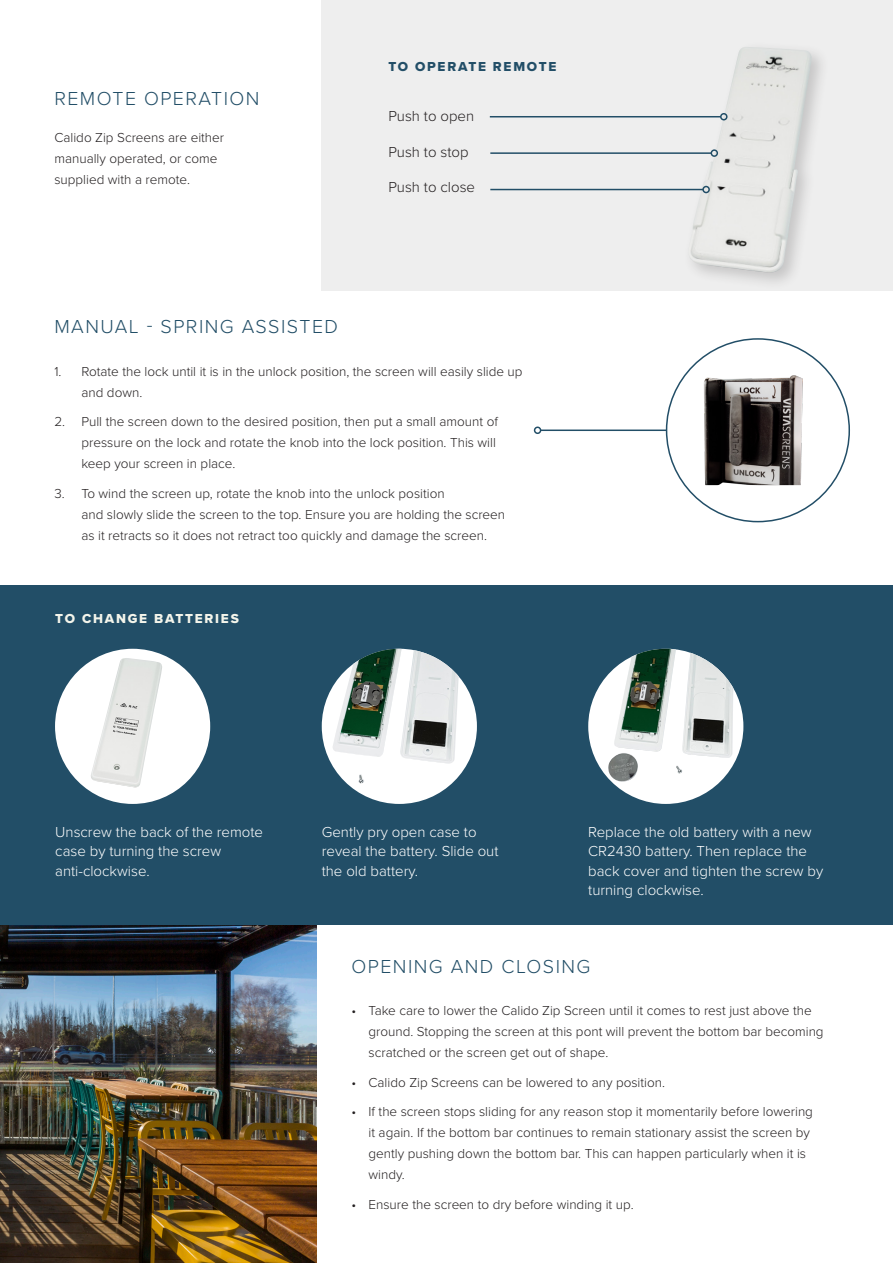
<style>
.page{position:relative;width:893px;height:1263px;background:#fff}
.page>*{position:absolute;margin:0;border:0;box-sizing:border-box;transform-origin:0 0}
.t1{font:300 19.5px "Proxima Nova";letter-spacing:.075em;color:#224e67}
.t2{font:300 15px/19.5px "Proxima Nova";color:#fff}
.body{font:300 15px "Proxima Nova";color:#231f20}
.body-2{font:300 13.5px/21px "Proxima Nova";color:#231f20}
.body-3{font:13.5px "Proxima Nova Extrabld";letter-spacing:.13em;color:#f4f5eb}
.body-4{font:13.5px "Proxima Nova Extrabld";letter-spacing:.13em;color:#224e67}
</style>
<div class="page">
<hr style="left:892px;top:865px;width:1px;height:398px;background:#57585a">
<div style="left:322px;top:0;width:571px;height:290px;background:#eee"></div>
<img style="left:0;top:924px;width:317px;height:339px">
<div style="left:0;top:585px;width:893px;height:339px;background:#224e67"></div>
<div style="left:55px;top:649px;width:155px;height:155px;background:#fff;border-radius:50%"></div>
<img style="left:90px;top:658px;width:72px;height:130px">
<div style="left:322px;top:649px;width:155px;height:155px;background:#fff;border-radius:50%"></div>
<img style="left:333px;top:649px;width:126px;height:134px">
<div style="left:588px;top:649px;width:155px;height:155px;background:#fff;border-radius:50%"></div>
<img style="left:608px;top:649px;width:125px;height:134px">
<div style="left:683px;top:41px;width:147px;height:249px;background:#231f20;opacity:.2"></div>
<img style="left:688px;top:47px;width:124px;height:226px">
<hr style="left:490px;top:116px;width:231px;height:1px;background:#224e67">
<div style="left:720px;top:113px;width:7px;height:7px;border:2px solid #224e67;border-radius:50%"></div>
<hr style="left:490px;top:152px;width:221px;height:2px;background:#224e67">
<div style="left:711px;top:149px;width:7px;height:8px;border:2px solid #224e67;border-radius:50%"></div>
<hr style="left:490px;top:189px;width:213px;height:1px;background:#224e67">
<div style="left:702px;top:186px;width:8px;height:7px;border:2px solid #224e67;border-radius:50%"></div>
<hr style="left:541px;top:429px;width:126px;height:2px;background:#224e67">
<div style="left:534px;top:426px;width:7px;height:8px;border:2px solid #224e67;border-radius:50%"></div>
<img style="left:674px;top:373px;width:168px;height:112px">
<p class="t1" style="left:54px;top:84px;width:207px">REMOTE OPERATION</p>
<p class="body-2" style="left:54px;top:126px;width:171px">Calido Zip Screens are either manually operated, or come supplied with a remote.</p>
<p class="t1" style="left:54px;top:312px;width:285px">MANUAL - SPRING ASSISTED</p>
<p class="body-4" style="left:388px;top:56px;width:170px">TO OPERATE REMOTE</p>
<p class="body" style="left:388px;top:105px;width:87px">Push to open</p>
<p class="body" style="left:388px;top:141px;width:82px">Push to stop</p>
<p class="body" style="left:388px;top:176px;width:88px">Push to close</p>
<p class="body-2" style="left:81px;top:360px;width:443px;text-indent:-27px">1. Rotate the lock until it is in the unlock position, the screen will easily slide up and down.</p>
<p class="body-2" style="left:81px;top:410px;width:418px;text-indent:-27px">2. Pull the screen down to the desired position, then put a small amount of pressure on the lock and rotate the knob into the lock position. This will keep your screen in place.</p>
<p class="body-2" style="left:81px;top:482px;width:425px;text-indent:-27px">3. To wind the screen up, rotate the knob into the unlock position<br>and slowly slide the screen to the top. Ensure you are holding the screen as it retracts so it does not retract too quickly and damage the screen.</p>
<p class="body-3" style="left:55px;top:608px;width:185px">TO CHANGE BATTERIES</p>
<h2 class="t2" style="left:55px;top:821px;width:209px">Unscrew the back of the remote case by turning the screw anti-clockwise.</h2>
<h2 class="t2" style="left:322px;top:821px;width:178px">Gently pry open case to reveal the battery. Slide out the old battery.</h2>
<h2 class="t2" style="left:588px;top:821px;width:237px">Replace the old battery with a new<br>CR2430 battery. Then replace the back cover and tighten the screw by turning clockwise.</h2>
<p class="t1" style="left:351px;top:952px;width:240px">OPENING AND CLOSING</p>
<p class="body-2" style="left:369px;top:999px;width:457px;text-indent:-17px">• Take care to lower the Calido Zip Screen until it comes to rest just above the ground. Stopping the screen at this pont will prevent the bottom bar becoming scratched or the screen get out of shape.</p>
<p class="body-2" style="left:351px;top:1071px;width:315px">• Calido Zip Screens can be lowered to any position.</p>
<p class="body-2" style="left:369px;top:1100px;width:446px;text-indent:-17px">• If the screen stops sliding for any reason stop it momentarily before lowering it again. If the bottom bar continues to remain stationary assist the screen by gently pushing down the bottom bar. This can happen particularly when it is windy.</p>
<p class="body-2" style="left:351px;top:1193px;width:284px">• Ensure the screen to dry before winding it up.</p>
</div>
